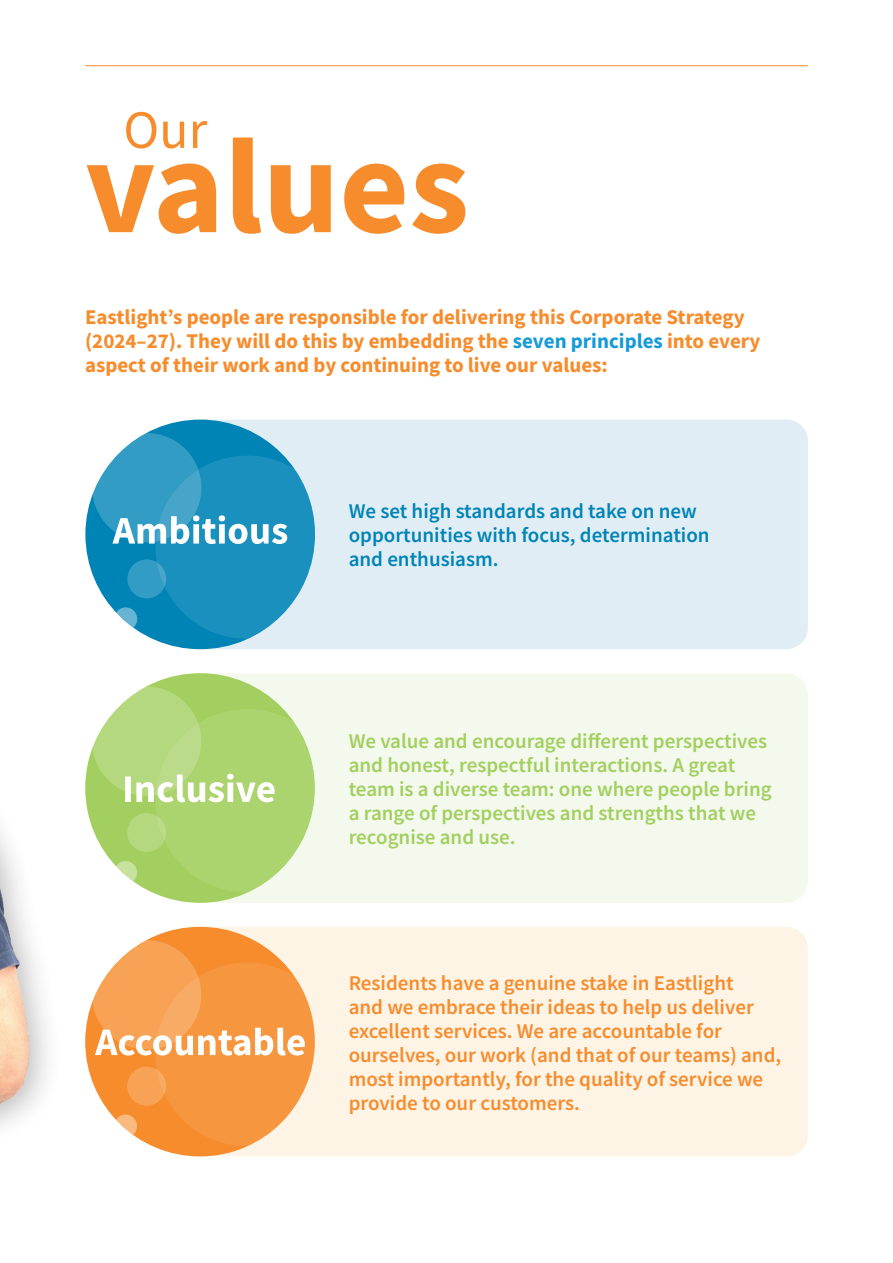
<style>
.page{position:relative;width:893px;height:1263px;background:#fff}
.page>*{position:absolute;margin:0;border:0;box-sizing:border-box;transform-origin:0 0}
.t1{font:700 135px "Source Sans Pro";color:#f68c2c}
.t2{font:54px "Source Sans Pro";color:#f68c2c}
.t3{font:600 21px/24px "Source Sans Pro";color:#f68c2c}
.t4{font:700 21px/24px "Source Sans Pro";color:#f68c2c}
.t5{font:600 21px/24px "Source Sans Pro";color:#a2cf5f}
.t6{font:600 21px/24px "Source Sans Pro";color:#0084b6}
.s1{color:#179ad7}
</style>
<div class="page">
<hr style="left:85px;top:65px;width:723px;height:1px;background:#f68c2c">
<img style="left:0;top:569px;width:95px;height:558px">
<div style="left:211px;top:673px;width:597px;height:230px;background:#f4f9ed"></div>
<div style="left:85px;top:673px;width:230px;height:230px;background:#a2cf5f;border-radius:50%"></div>
<svg style="left:92px;top:686px;width:109px;height:110px;fill:#b4d87e"></svg>
<svg style="left:114px;top:861px;width:23px;height:23px"></svg>
<svg style="left:125px;top:709px;width:190px;height:183px"></svg>
<div style="left:211px;top:927px;width:597px;height:229px;background:#fef4e6"></div>
<div style="left:85px;top:927px;width:230px;height:229px;background:#f68c2c;border-radius:50%"></div>
<svg style="left:92px;top:940px;width:109px;height:109px;fill:#f7a255"></svg>
<svg style="left:95px;top:963px;width:220px;height:183px"></svg>
<div style="left:211px;top:420px;width:597px;height:229px;background:#e1edf5"></div>
<div style="left:85px;top:420px;width:230px;height:229px;background:#0084b6;border-radius:50%"></div>
<svg style="left:92px;top:433px;width:109px;height:109px;fill:#329cc4"></svg>
<svg style="left:112px;top:455px;width:203px;height:184px;background:#3ba0c6"></svg>
<h2 class="t2" style="left:123px;top:96px;width:85px">Our</h2>
<h1 class="t1" style="left:85px;top:96px;width:386px">values</h1>
<p class="t4" style="left:85px;top:305px;width:677px">Eastlight’s people are responsible for delivering this Corporate Strategy (2024–27). They will do this by embedding the <span class="s1">seven principles</span> into every aspect of their work and by continuing to live our values:</p>
<p class="t6" style="left:349px;top:499px;width:363px">We set high standards and take on new opportunities with focus, determination and enthusiasm.</p>
<p class="t5" style="left:349px;top:729px;width:425px">We value and encourage different perspectives and honest, respectful interactions. A great team is a diverse team: one where people bring a range of perspectives and strengths that we recognise and use.</p>
<p class="t3" style="left:349px;top:970px;width:434px">Residents have a genuine stake in Eastlight<br>and we embrace their ideas to help us deliver excellent services. We are accountable for ourselves, our work (and that of our teams) and, most importantly, for the quality of service we provide to our customers.</p>
</div>
